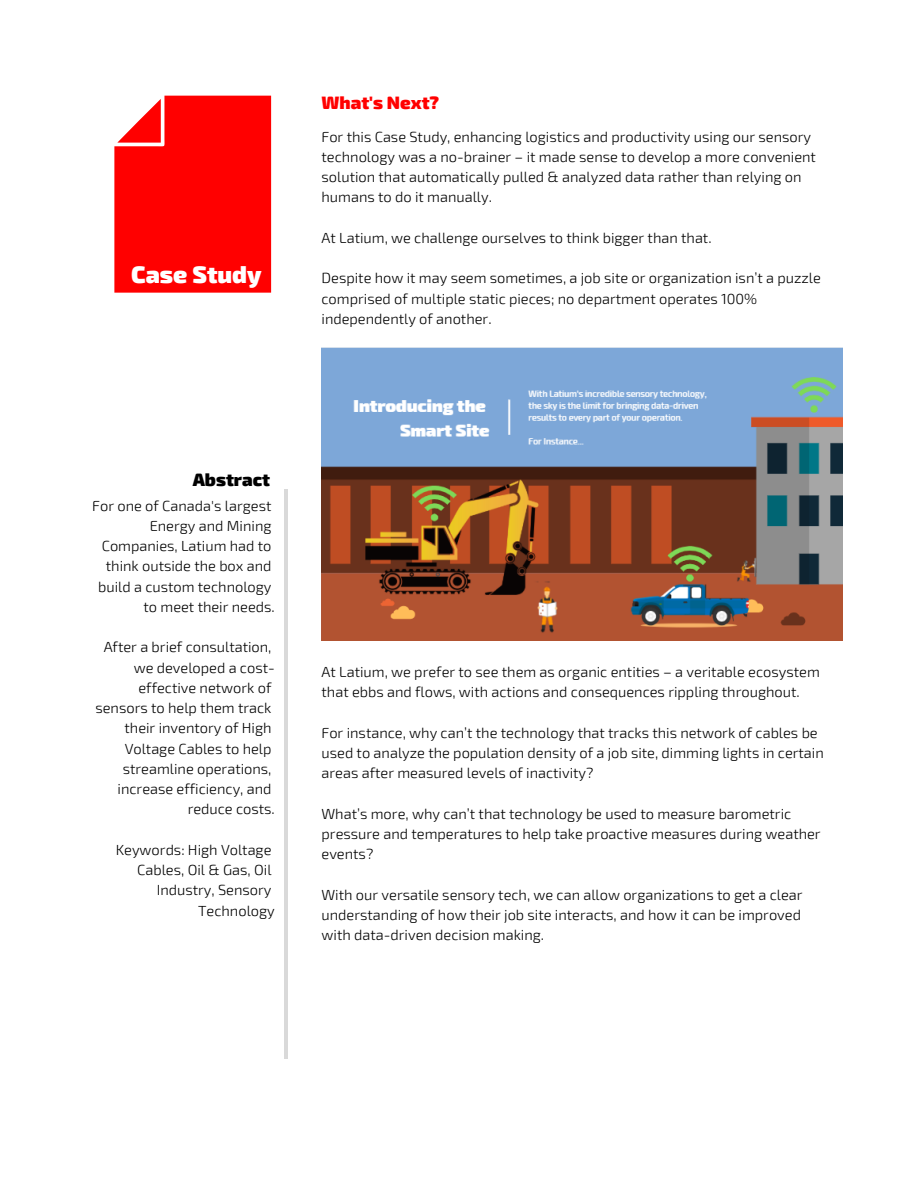
<style>
.page{position:relative;width:918px;height:1188px;background:#fff}
.page>*{position:absolute;margin:0;border:0;box-sizing:border-box;transform-origin:0 0}
.t1{font:900 24px "Exo 2";color:#fff}
.t2{font:900 18px "Exo 2";color:#f00}
.t3{font:900 18px "Exo 2";color:#000}
.t4{font:300 14.7px/20.2px "Exo 2";color:#000}
</style>
<div class="page">
<svg style="left:114px;top:95px;width:158px;height:198px;background:#ff1010"></svg>
<hr style="left:284px;top:489px;width:3px;height:570px;background:#d9d9d9">
<img style="left:322px;top:347px;width:520px;height:294px">
<h1 class="t1" style="left:131px;top:258px;width:132px">Case Study</h1>
<p class="t2" style="left:322px;top:91px;width:119px">What's Next?</p>
<p class="t4" style="left:322px;top:126px;width:496px">For this Case Study, enhancing logistics and productivity using our sensory technology was a no-brainer – it made sense to develop a more convenient solution that automatically pulled &amp; analyzed data rather than relying on humans to do it manually.</p>
<p class="t4" style="left:322px;top:227px;width:392px">At Latium, we challenge ourselves to think bigger than that.</p>
<p class="t4" style="left:322px;top:267px;width:501px">Despite how it may seem sometimes, a job site or organization isn’t a puzzle comprised of multiple static pieces; no department operates 100% independently of another.</p>
<p class="t3" style="left:193px;top:468px;width:79px">Abstract</p>
<p class="t4" style="left:92px;top:495px;width:184px;text-align:right">For one of Canada's largest<br>Energy and Mining<br>Companies, Latium had to think outside the box and build a custom technology to meet their needs.</p>
<p class="t4" style="left:95px;top:636px;width:181px;text-align:right">After a brief consultation, we developed a cost&shy;effective network of sensors to help them track their inventory of High<br>Voltage Cables to help streamline operations, increase efficiency, and reduce costs.</p>
<p class="t4" style="left:116px;top:839px;width:161px;text-align:right">Keywords: High Voltage<br>Cables, Oil &amp; Gas, Oil<br>Industry, Sensory<br>Technology</p>
<p class="t4" style="left:322px;top:661px;width:500px">At Latium, we prefer to see them as organic entities – a veritable ecosystem that ebbs and flows, with actions and consequences rippling throughout.</p>
<p class="t4" style="left:322px;top:722px;width:504px">For instance, why can’t the technology that tracks this network of cables be used to analyze the population density of a job site, dimming lights in certain areas after measured levels of inactivity?</p>
<p class="t4" style="left:322px;top:803px;width:501px">What’s more, why can’t that technology be used to measure barometric pressure and temperatures to help take proactive measures during weather events?</p>
<p class="t4" style="left:322px;top:884px;width:483px;text-align:justify">With our versatile sensory tech, we can allow organizations to get a clear understanding of how their job site interacts, and how it can be improved with data-driven decision making.</p>
</div>
